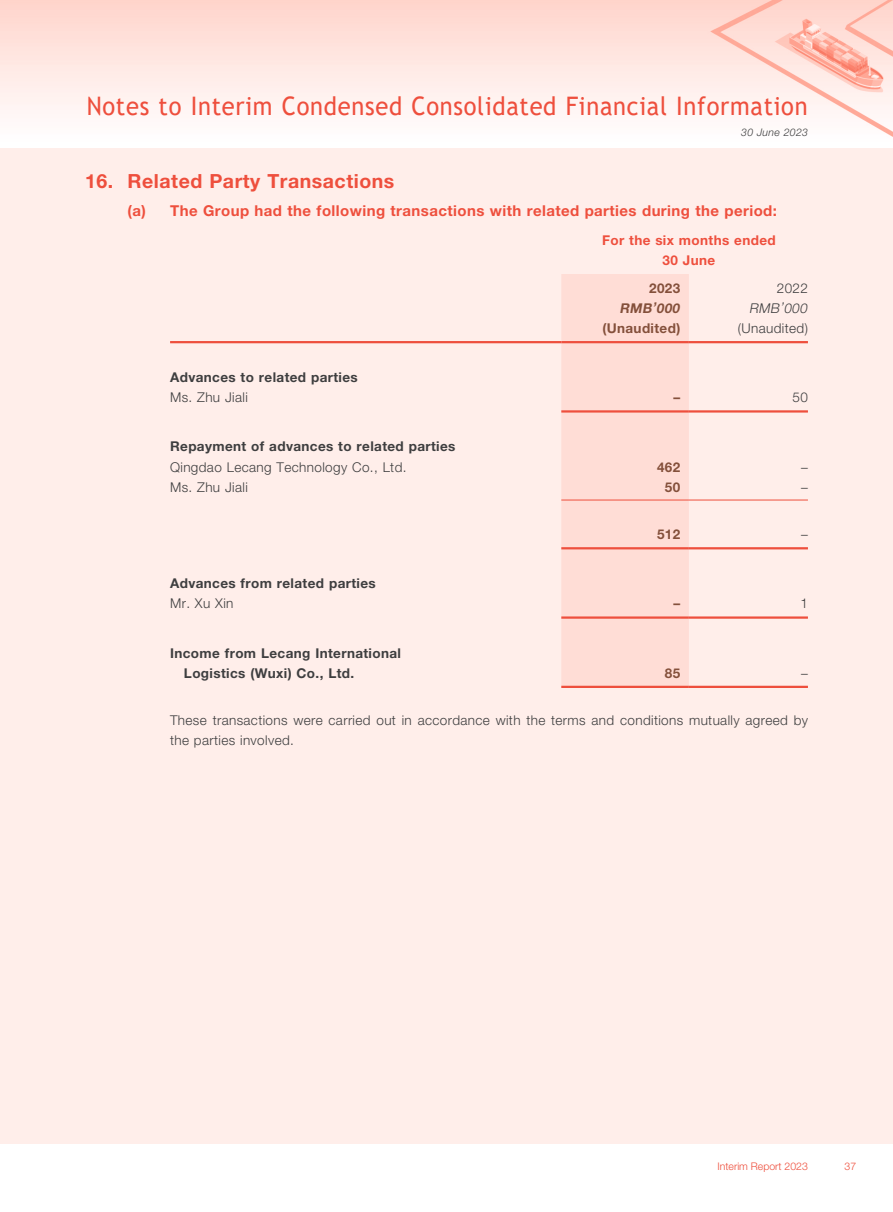
<style>
.page{position:relative;width:893px;height:1212px;background:#fff}
.page>*{position:absolute;margin:0;border:0;box-sizing:border-box;transform-origin:0 0}
.t1{font:25.5px "Trebuchet MS";letter-spacing:.03em;color:#ee4f3d;scale:.93 1}
.t2{font:700 19.5px "Helvetica Neue LT Std";letter-spacing:.03em;color:#ee4f3d}
.t3{font:700 15px "Helvetica Neue LT Std";letter-spacing:.03em;color:#ee4f3d}
.t4{font:300 13.5px/20.2px "Helvetica Neue LT Std";letter-spacing:.03em;color:#3e3e3f}
.t5{font:700 13.5px/20.2px "Helvetica Neue LT Std";letter-spacing:.03em;color:#3e3e3f}
.t6{font:700 13.5px "Helvetica Neue LT Std";letter-spacing:.03em;color:#84503b}
.t7{font:700 13.5px/20.2px "Helvetica Neue LT Std";letter-spacing:.03em;color:#ee4f3d;text-align:center}
.t8{font:italic 700 13.5px "Helvetica Neue LT Std";color:#84503b}
.t9{font:italic 300 13.5px "Helvetica Neue LT Std";color:#3e3e3f}
.t10{font:300 10.5px "Helvetica Neue LT Std";color:#ee4f3d}
.t11{font:italic 300 10.5px "Helvetica Neue LT Std";letter-spacing:.03em;color:#3e3e3f}
</style>
<div class="page">
<img style="left:0;top:0;width:893px;height:149px">
<div style="left:0;top:149px;width:893px;height:995px;background:#ffeeea"></div>
<div style="left:561px;top:274px;width:128px;height:412px;background:#ffddd6"></div>
<hr style="left:170px;top:341px;width:391px;height:2px;background:#ee4f3d">
<hr style="left:561px;top:341px;width:128px;height:2px;background:#ee4f3d">
<hr style="left:689px;top:341px;width:119px;height:2px;background:#ee4f3d">
<hr style="left:561px;top:410px;width:128px;height:3px;background:#ee4f3d">
<hr style="left:689px;top:410px;width:119px;height:3px;background:#ee4f3d">
<hr style="left:561px;top:500px;width:128px;height:1px;background:#ee4f3d">
<hr style="left:689px;top:500px;width:119px;height:1px;background:#ee4f3d">
<hr style="left:561px;top:547px;width:128px;height:2px;background:#ee4f3d">
<hr style="left:689px;top:547px;width:119px;height:2px;background:#ee4f3d">
<hr style="left:561px;top:616px;width:128px;height:3px;background:#ee4f3d">
<hr style="left:689px;top:616px;width:119px;height:3px;background:#ee4f3d">
<hr style="left:561px;top:686px;width:128px;height:2px;background:#ee4f3d">
<hr style="left:689px;top:686px;width:119px;height:2px;background:#ee4f3d">
<h1 class="t1" style="left:87px;top:90px;width:777px">Notes to Interim Condensed Consolidated Financial Information</h1>
<p class="t11" style="left:741px;top:126px;width:68px">30 June 2023</p>
<h2 class="t2" style="left:85px;top:168px;width:311px">16. Related Party Transactions</h2>
<p class="t3" style="left:128px;top:202px;width:651px">(a) The Group had the following transactions with related parties during the period:</p>
<p class="t7" style="left:602px;top:230px;width:175px">For the six months ended<br>30 June</p>
<p class="t6" style="left:649px;top:279px;width:33px">2023</p>
<p class="t4" style="left:777px;top:277px;width:33px">2022</p>
<p class="t8" style="left:619px;top:300px;width:64px">RMB’000</p>
<p class="t9" style="left:749px;top:300px;width:62px">RMB’000</p>
<p class="t6" style="left:602px;top:320px;width:80px">(Unaudited)</p>
<p class="t4" style="left:738px;top:318px;width:72px">(Unaudited)</p>
<p class="t5" style="left:170px;top:367px;width:189px">Advances to related parties</p>
<p class="t4" style="left:170px;top:387px;width:79px">Ms. Zhu Jiali</p>
<p class="t6" style="left:674px;top:389px;width:8px">–</p>
<p class="t4" style="left:792px;top:387px;width:17px">50</p>
<p class="t5" style="left:170px;top:436px;width:287px">Repayment of advances to related parties</p>
<p class="t4" style="left:170px;top:456px;width:238px">Qingdao Lecang Technology Co., Ltd.</p>
<p class="t6" style="left:657px;top:458px;width:25px">462</p>
<p class="t4" style="left:801px;top:456px;width:8px">–</p>
<p class="t4" style="left:170px;top:477px;width:79px">Ms. Zhu Jiali</p>
<p class="t6" style="left:665px;top:479px;width:17px">50</p>
<p class="t4" style="left:801px;top:477px;width:8px">–</p>
<p class="t6" style="left:657px;top:526px;width:25px">512</p>
<p class="t4" style="left:801px;top:524px;width:8px">–</p>
<p class="t5" style="left:170px;top:573px;width:207px">Advances from related parties</p>
<p class="t4" style="left:170px;top:593px;width:65px">Mr. Xu Xin</p>
<p class="t6" style="left:674px;top:595px;width:8px">–</p>
<p class="t4" style="left:800px;top:593px;width:9px">1</p>
<p class="t5" style="left:184px;top:642px;width:219px;text-indent:-14px">Income from Lecang International<br>Logistics (Wuxi) Co., Ltd.</p>
<p class="t6" style="left:665px;top:664px;width:17px">85</p>
<p class="t4" style="left:801px;top:662px;width:8px">–</p>
<p class="t4" style="left:170px;top:710px;width:639px">These transactions were carried out in accordance with the terms and conditions mutually agreed by the parties involved.</p>
<p class="t10" style="left:717px;top:1159px;width:92px">Interim Report 2023</p>
<p class="t10" style="left:845px;top:1159px;width:13px">37</p>
</div>
